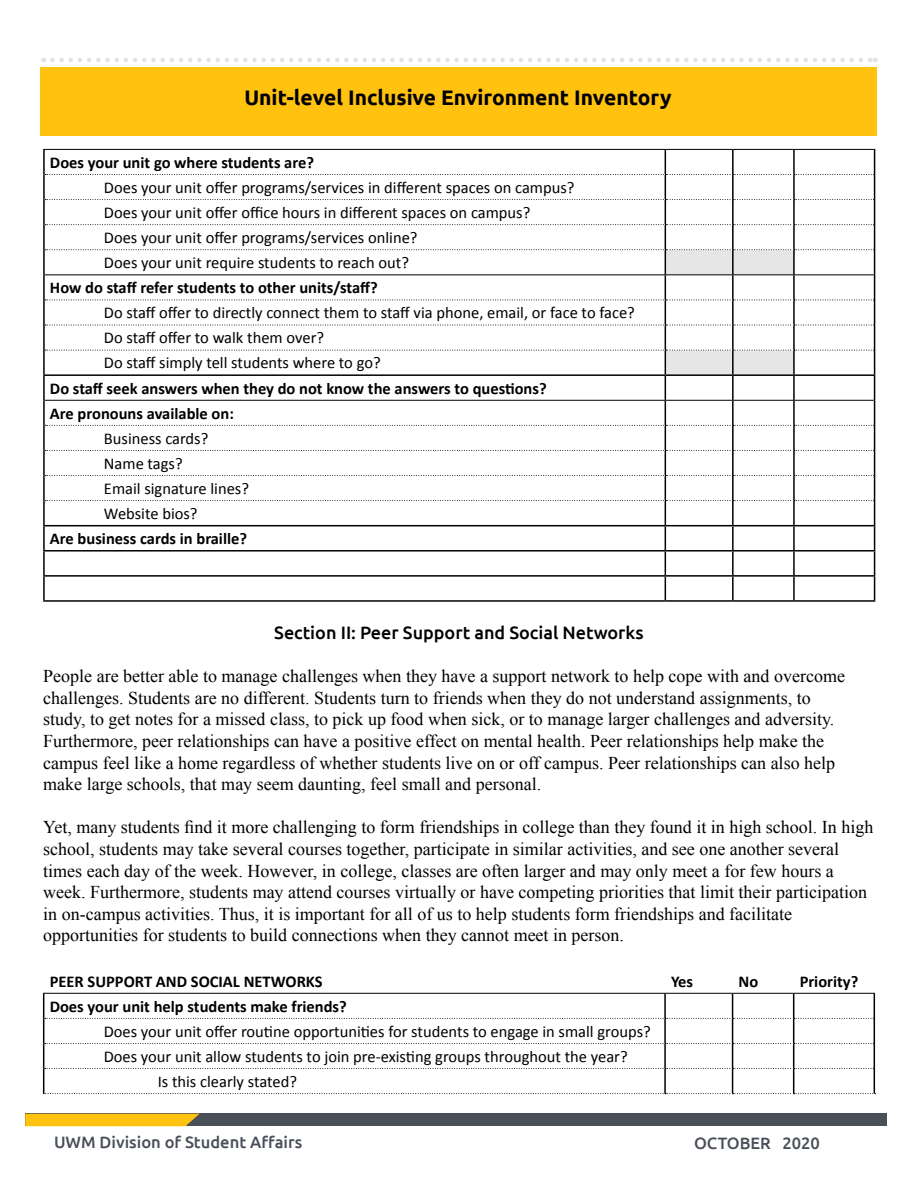
<style>
.page{position:relative;width:918px;height:1188px;background:#fff}
.page>*{position:absolute;margin:0;border:0;box-sizing:border-box;transform-origin:0 0}
.t1{font:700 21px "Ubuntu";color:#000}
.t2{font:18px/21.6px "Times New Roman";color:#000}
.t3{font:500 18px "Ubuntu";color:#000}
.t4{font:16.5px/25px "Calibri";color:#000}
.t5{font:700 16.5px/25px "Calibri";color:#000}
.t6{font:500 16.5px "Ubuntu";color:#484f58}
</style>
<div class="page">
<div style="left:25px;top:1114px;width:862px;height:12px;background:#4a5058"></div>
<div style="left:25px;top:1114px;width:174px;height:12px;background:#ffc20e"></div>
<div style="left:41px;top:67px;width:836px;height:68px;background:#ffc20e"></div>
<hr style="left:43px;top:150px;width:2px;height:25px;background:#000">
<hr style="left:43px;top:175px;width:2px;height:25px;background:#000">
<hr style="left:43px;top:200px;width:2px;height:25px;background:#000">
<hr style="left:43px;top:225px;width:2px;height:25px;background:#000">
<hr style="left:43px;top:250px;width:2px;height:25px;background:#000">
<hr style="left:43px;top:275px;width:2px;height:25px;background:#000">
<hr style="left:43px;top:300px;width:2px;height:25px;background:#000">
<hr style="left:43px;top:325px;width:2px;height:25px;background:#000">
<hr style="left:43px;top:350px;width:2px;height:24px;background:#000">
<hr style="left:43px;top:374px;width:622px;height:2px;background:#000">
<hr style="left:43px;top:376px;width:2px;height:24px;background:#000">
<hr style="left:43px;top:400px;width:2px;height:25px;background:#000">
<hr style="left:43px;top:425px;width:2px;height:25px;background:#000">
<hr style="left:43px;top:450px;width:2px;height:26px;background:#000">
<hr style="left:43px;top:476px;width:2px;height:25px;background:#000">
<hr style="left:43px;top:501px;width:2px;height:24px;background:#000">
<hr style="left:43px;top:525px;width:622px;height:1px;background:#000">
<hr style="left:43px;top:526px;width:2px;height:24px;background:#000">
<hr style="left:43px;top:550px;width:622px;height:2px;background:#000">
<hr style="left:43px;top:552px;width:2px;height:23px;background:#000">
<hr style="left:43px;top:575px;width:622px;height:2px;background:#000">
<hr style="left:43px;top:577px;width:2px;height:23px;background:#000">
<hr style="left:43px;top:600px;width:622px;height:2px;background:#000">
<hr style="left:665px;top:600px;width:68px;height:2px;background:#000">
<hr style="left:733px;top:600px;width:61px;height:2px;background:#000">
<hr style="left:794px;top:600px;width:81px;height:2px;background:#000">
<hr style="left:43px;top:149px;width:622px;height:1px;background:#000">
<hr style="left:665px;top:149px;width:68px;height:1px;background:#000">
<hr style="left:733px;top:149px;width:61px;height:1px;background:#000">
<hr style="left:794px;top:149px;width:81px;height:1px;background:#000">
<svg style="left:45px;top:150px;width:830px;height:450px"></svg>
<hr style="left:43px;top:993px;width:622px;height:1px;background:#000">
<hr style="left:665px;top:993px;width:68px;height:1px;background:#000">
<hr style="left:733px;top:993px;width:61px;height:1px;background:#000">
<hr style="left:794px;top:993px;width:81px;height:1px;background:#000">
<svg style="left:43px;top:994px;width:833px;height:100px"></svg>
<svg style="left:52px;top:58px;width:824px;height:4px"></svg>
<p class="t1" style="left:244px;top:85px;width:429px">Unit-level Inclusive Environment Inventory</p>
<p class="t5" style="left:50px;top:149px;width:266px">Does your unit go where students are?</p>
<p class="t4" style="left:104px;top:175px;width:472px">Does your unit offer programs/services in different spaces on campus?<br>Does your unit offer office hours in different spaces on campus?<br>Does your unit offer programs/services online?<br>Does your unit require students to reach out?</p>
<p class="t5" style="left:50px;top:274px;width:329px">How do staff refer students to other units/staff?</p>
<p class="t4" style="left:104px;top:300px;width:532px">Do staff offer to directly connect them to staff via phone, email, or face to face?<br>Do staff offer to walk them over?<br>Do staff simply tell students where to go?</p>
<p class="t5" style="left:50px;top:375px;width:498px">Do staff seek answers when they do not know the answers to questions?<br>Are pronouns available on:</p>
<p class="t4" style="left:104px;top:426px;width:147px">Business cards?<br>Name tags?<br>Email signature lines?<br>Website bios?</p>
<p class="t5" style="left:50px;top:525px;width:199px">Are business cards in braille?</p>
<p class="t3" style="left:274px;top:621px;width:371px">Section II: Peer Support and Social Networks</p>
<p class="t2" style="left:43px;top:665px;width:803px">People are better able to manage challenges when they have a support network to help cope with and overcome challenges. Students are no different. Students turn to friends when they do not understand assignments, to study, to get notes for a missed class, to pick up food when sick, or to manage larger challenges and adversity.<br>Furthermore, peer relationships can have a positive effect on mental health. Peer relationships help make the campus feel like a home regardless of whether students live on or off campus. Peer relationships can also help make large schools, that may seem daunting, feel small and personal.</p>
<p class="t2" style="left:43px;top:816px;width:832px">Yet, many students find it more challenging to form friendships in college than they found it in high school. In high school, students may take several courses together, participate in similar activities, and see one another several times each day of the week. However, in college, classes are often larger and may only meet a for few hours a week. Furthermore, students may attend courses virtually or have competing priorities that limit their participation in on-campus activities. Thus, it is important for all of us to help students form friendships and facilitate opportunities for students to build connections when they cannot meet in person.</p>
<p class="t5" style="left:50px;top:969px;width:275px">PEER SUPPORT AND SOCIAL NETWORKS</p>
<p class="t5" style="left:671px;top:969px;width:24px">Yes</p>
<p class="t5" style="left:739px;top:969px;width:21px">No</p>
<p class="t5" style="left:800px;top:969px;width:60px">Priority?</p>
<p class="t5" style="left:50px;top:993px;width:299px">Does your unit help students make friends?</p>
<p class="t4" style="left:104px;top:1019px;width:549px">Does your unit offer routine opportunities for students to engage in small groups?</p>
<p class="t4" style="left:104px;top:1044px;width:526px">Does your unit allow students to join pre-existing groups throughout the year?</p>
<p class="t4" style="left:158px;top:1069px;width:141px">Is this clearly stated?</p>
<p class="t6" style="left:54px;top:1132px;width:250px">UWM Division of Student Affairs</p>
<p class="t6" style="left:694px;top:1132px;width:127px">OCTOBER 2020</p>
</div>
